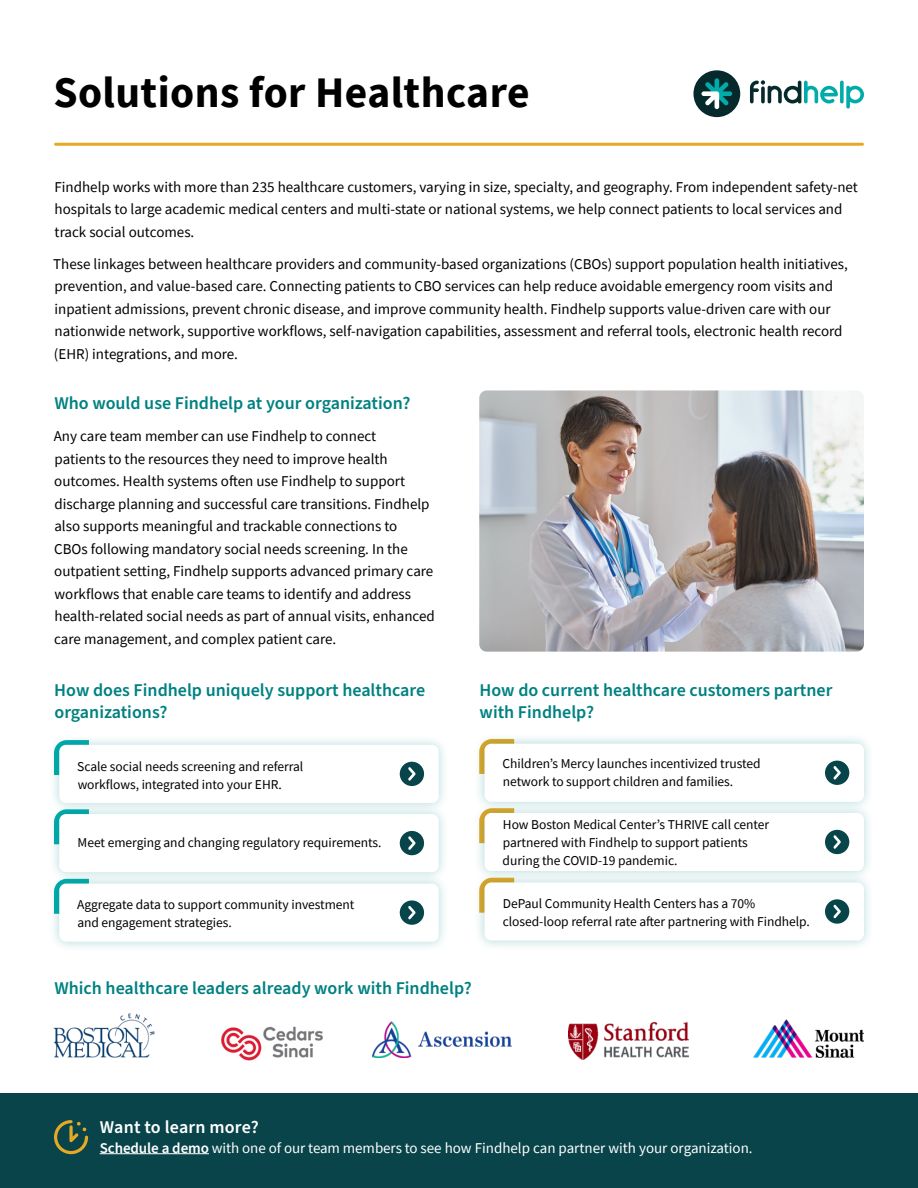
<style>
.page{position:relative;width:918px;height:1188px;background:#fff}
.page>*{position:absolute;margin:0;border:0;box-sizing:border-box;transform-origin:0 0}
.Headline{font:700 43.5px "Source Sans Pro";letter-spacing:.01em;color:#000}
.t1{font:600 18px/22.5px "Source Sans Pro";color:#018181}
.Footer_H1{font:600 18px "Source Sans Pro";letter-spacing:.01em;color:#fff}
.Body_Copy{font:15px/22.5px "Source Sans Pro";color:#000}
.Footer_Text{font:15px "Source Sans Pro";color:#fff}
.Pill_Text_CTA{font:13.5px/18px "Source Sans Pro";letter-spacing:-.005em;color:#000}
.s1{font-weight:600}
</style>
<div class="page">
<img style="left:479px;top:390px;width:385px;height:262px">
<hr style="left:56px;top:143px;width:806px;height:3px;background:#e5a925">
<div style="left:49px;top:734px;width:400px;height:80px;background:#018181;opacity:.3"></div>
<div style="left:59px;top:745px;width:380px;height:58px;background:#fff;border-radius:7px"></div>
<div style="left:400px;top:762px;width:24px;height:24px;background:#08454a;border-radius:50%"></div>
<svg style="left:408px;top:767px;width:8px;height:14px"></svg>
<div style="left:474px;top:733px;width:401px;height:80px;background:#018181;opacity:.3"></div>
<div style="left:485px;top:744px;width:379px;height:58px;background:#fff;border-radius:7px"></div>
<div style="left:825px;top:761px;width:24px;height:24px;background:#08454a;border-radius:50%"></div>
<svg style="left:833px;top:766px;width:8px;height:14px"></svg>
<div style="left:49px;top:804px;width:400px;height:79px;background:#018181;opacity:.3"></div>
<div style="left:59px;top:814px;width:380px;height:58px;background:#fff;border-radius:7px"></div>
<div style="left:400px;top:831px;width:24px;height:24px;background:#08454a;border-radius:50%"></div>
<svg style="left:408px;top:836px;width:8px;height:14px"></svg>
<div style="left:474px;top:802px;width:401px;height:80px;background:#018181;opacity:.3"></div>
<div style="left:485px;top:813px;width:379px;height:58px;background:#fff;border-radius:7px"></div>
<div style="left:825px;top:830px;width:24px;height:24px;background:#08454a;border-radius:50%"></div>
<svg style="left:833px;top:835px;width:8px;height:14px"></svg>
<div style="left:49px;top:873px;width:400px;height:79px;background:#018181;opacity:.3"></div>
<div style="left:59px;top:884px;width:380px;height:58px;background:#fff;border-radius:7px"></div>
<div style="left:400px;top:900px;width:24px;height:25px;background:#08454a;border-radius:50%"></div>
<svg style="left:408px;top:906px;width:8px;height:13px"></svg>
<div style="left:474px;top:872px;width:401px;height:79px;background:#018181;opacity:.3"></div>
<div style="left:485px;top:882px;width:379px;height:59px;background:#fff;border-radius:7px"></div>
<div style="left:825px;top:899px;width:24px;height:25px;background:#08454a;border-radius:50%"></div>
<svg style="left:833px;top:905px;width:8px;height:13px"></svg>
<img style="left:373px;top:1022px;width:138px;height:35px">
<img style="left:53px;top:1014px;width:102px;height:44px">
<img style="left:221px;top:1026px;width:102px;height:35px">
<img style="left:753px;top:1019px;width:111px;height:38px">
<img style="left:569px;top:1023px;width:120px;height:36px">
<div style="left:0;top:1094px;width:918px;height:94px;background:#08444a"></div>
<svg style="left:54px;top:1120px;width:35px;height:35px"></svg>
<hr style="left:100px;top:1153px;width:109px;height:1px;background:#fff">
<div style="left:693px;top:70px;width:47px;height:47px;background:#06292b;border-radius:50%"></div>
<svg style="left:701px;top:78px;width:31px;height:31px"></svg>
<svg style="left:750px;top:80px;width:88px;height:24px"></svg>
<svg style="left:840px;top:81px;width:4px;height:22px"></svg>
<svg style="left:846px;top:86px;width:18px;height:23px"></svg>
<p class="Headline" style="left:53px;top:63px;width:478px">Solutions for Healthcare</p>
<p class="Body_Copy" style="left:54px;top:175px;width:805px">Findhelp works with more than 235 healthcare customers, varying in size, specialty, and geography. From independent safety-net hospitals to large academic medical centers and multi-state or national systems, we help connect patients to local services and track social outcomes.</p>
<p class="Body_Copy" style="left:53px;top:252px;width:796px">These linkages between healthcare providers and community-based organizations (CBOs) support population health initiatives, prevention, and value-based care. Connecting patients to CBO services can help reduce avoidable emergency room visits and inpatient admissions, prevent chronic disease, and improve community health. Findhelp supports value-driven care with our nationwide network, supportive workflows, self-navigation capabilities, assessment and referral tools, electronic health record (EHR) integrations, and more.</p>
<h1 class="t1" style="left:54px;top:392px;width:358px">Who would use Findhelp at your organization?</h1>
<p class="Body_Copy" style="left:54px;top:425px;width:383px">Any care team member can use Findhelp to connect<br>patients to the resources they need to improve health outcomes. Health systems often use Findhelp to support discharge planning and successful care transitions. Findhelp also supports meaningful and trackable connections to<br>CBOs following mandatory social needs screening. In the outpatient setting, Findhelp supports advanced primary care workflows that enable care teams to identify and address health-related social needs as part of annual visits, enhanced care management, and complex patient care.</p>
<h1 class="t1" style="left:54px;top:679px;width:372px">How does Findhelp uniquely support healthcare organizations?</h1>
<h1 class="t1" style="left:480px;top:679px;width:354px">How do current healthcare customers partner with Findhelp?</h1>
<p class="Pill_Text_CTA" style="left:77px;top:757px;width:228px">Scale social needs screening and referral workflows, integrated into your EHR.</p>
<p class="Pill_Text_CTA" style="left:503px;top:754px;width:259px">Children’s Mercy launches incentivized trusted network to support children and families.</p>
<p class="Pill_Text_CTA" style="left:78px;top:834px;width:305px">Meet emerging and changing regulatory requirements.</p>
<p class="Pill_Text_CTA" style="left:503px;top:816px;width:268px">How Boston Medical Center’s THRIVE call center partnered with Findhelp to support patients during the COVID-19 pandemic.</p>
<p class="Pill_Text_CTA" style="left:77px;top:896px;width:279px">Aggregate data to support community investment and engagement strategies.</p>
<p class="Pill_Text_CTA" style="left:503px;top:894px;width:309px">DePaul Community Health Centers has a 70% closed-loop referral rate after partnering with Findhelp.</p>
<h1 class="t1" style="left:54px;top:978px;width:419px">Which healthcare leaders already work with Findhelp?</h1>
<p class="Footer_H1" style="left:100px;top:1115px;width:160px">Want to learn more?</p>
<p class="Footer_Text" style="left:100px;top:1138px;width:654px"><span class="s1">Schedule a demo</span> with one of our team members to see how Findhelp can partner with your organization.</p>
</div>
